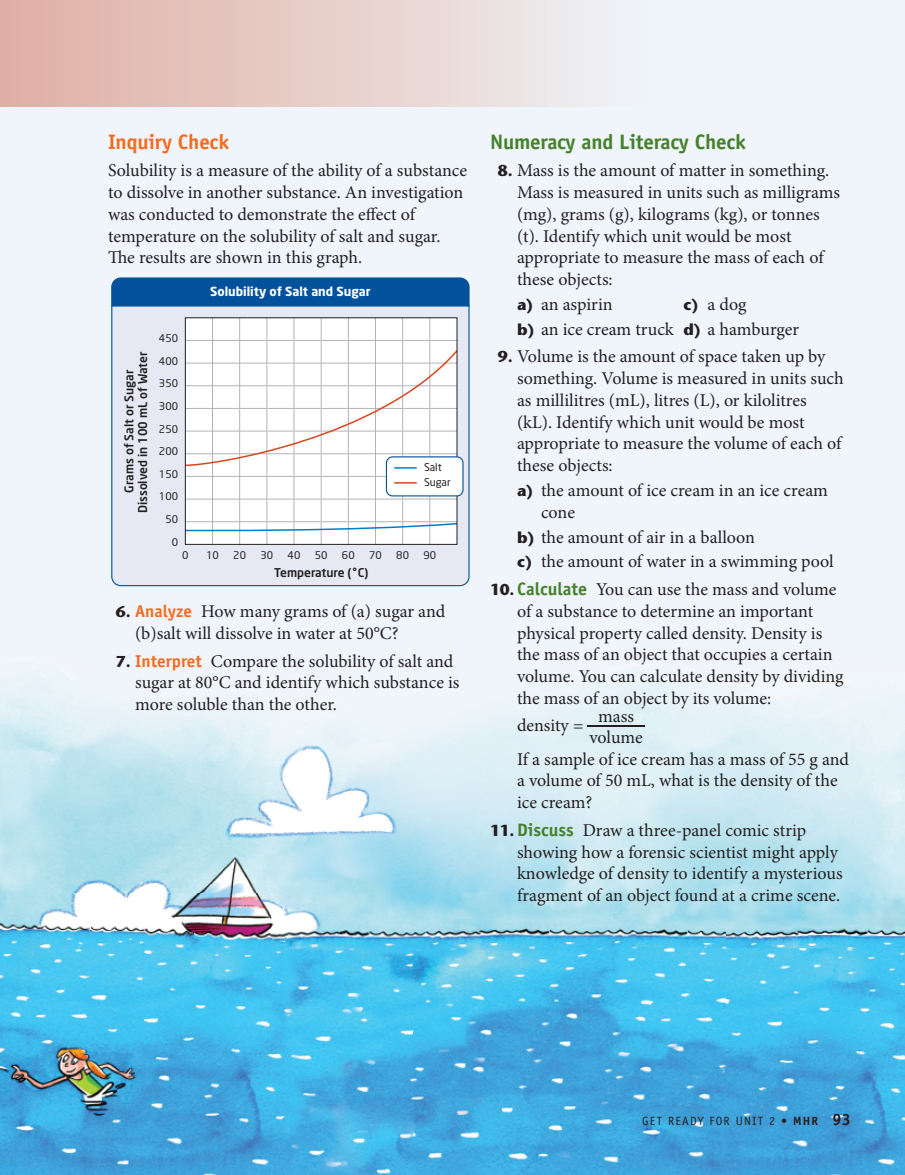
<style>
.page{position:relative;width:905px;height:1175px;background:#fff}
.page>*{position:absolute;margin:0;border:0;box-sizing:border-box;transform-origin:0 0}
.t1{font:700 21px "Officina Sans";letter-spacing:-.01em;color:#45802a}
.t2{font:700 21px "Officina Sans";letter-spacing:-.01em;color:#f36c21}
.t3{font:18px/21.8px "Minion Pro";color:#231f20}
.t4{font:700 12.3px "Neo Sans";color:#fff}
.t5{font:500 12px/13.5px "Neo Sans";color:#231f20;text-align:center}
.t6{font:12px "Officina Sans";letter-spacing:.1em;color:#231f20}
.t7{font:10.5px/22.6px "Neo Sans";color:#231f20;text-align:right}
.s1{font-weight:700;font-size:15px}
.s2{font-family:"Stone Sans";font-weight:700;font-size:15.75px}
.s3{font-family:"Officina Sans";font-weight:700;font-size:17.25px;color:#f36c21}
.s4{font-family:"Officina Sans";font-weight:700;color:#45802a}
.s5{font-weight:700}
.s6{font-weight:700;font-size:16.5px}
</style>
<div class="page">
<div style="left:0;top:0;width:904px;height:1174px;background:#eff5fb"></div>
<div style="left:0;top:0;width:648px;height:107px;background:linear-gradient(to right,#e0aea2,#eff2f6)"></div>
<img style="left:0;top:686px;width:904px;height:488px">
<div style="left:111px;top:307px;width:359px;height:280px;background:#e6e9f4"></div>
<div style="left:185px;top:318px;width:272px;height:226px;background:#fff"></div>
<svg style="left:111px;top:277px;width:359px;height:30px;background:#09569e"></svg>
<hr style="left:185px;top:521px;width:272px;height:1px;background:#b2b3b7">
<hr style="left:185px;top:499px;width:272px;height:1px;background:#b2b3b7">
<hr style="left:185px;top:476px;width:272px;height:1px;background:#b2b3b7">
<hr style="left:185px;top:340px;width:272px;height:1px;background:#b2b3b7">
<hr style="left:212px;top:318px;width:1px;height:226px;background:#b2b3b7">
<hr style="left:239px;top:318px;width:1px;height:226px;background:#b2b3b7">
<hr style="left:266px;top:318px;width:1px;height:226px;background:#b2b3b7">
<hr style="left:294px;top:318px;width:1px;height:226px;background:#b2b3b7">
<hr style="left:321px;top:318px;width:1px;height:226px;background:#b2b3b7">
<hr style="left:348px;top:318px;width:1px;height:226px;background:#b2b3b7">
<hr style="left:375px;top:318px;width:1px;height:226px;background:#b2b3b7">
<hr style="left:402px;top:318px;width:1px;height:226px;background:#b2b3b7">
<hr style="left:429px;top:318px;width:1px;height:226px;background:#b2b3b7">
<svg style="left:184px;top:522px;width:274px;height:10px"></svg>
<div style="left:185px;top:317px;width:272px;height:228px;border:1px solid #231f20"></div>
<div style="left:386px;top:457px;width:77px;height:39px;background:#fff;border-radius:6px"></div>
<div style="left:386px;top:456px;width:77px;height:40px;border:1px solid #01519b;border-radius:6px"></div>
<svg style="left:394px;top:482px;width:23px;height:1px"></svg>
<svg style="left:184px;top:349px;width:275px;height:119px"></svg>
<p class="t2" style="left:108px;top:133px;width:123px">Inquiry Check</p>
<p class="t3" style="left:108px;top:161px;width:360px">Solubility is a measure of the ability of a substance to dissolve in another substance. An investigation was conducted to demonstrate the effect of temperature on the solubility of salt and sugar.<br>The results are shown in this graph.</p>
<p class="t4" style="left:210px;top:287px;width:162px">Solubility of Salt and Sugar</p>
<p class="t5" style="left:123px;top:513px;width:163px;rotate:-90deg">Grams of Salt or Sugar<br>Dissolved in 100 mL of Water</p>
<p class="t7" style="left:159px;top:327px;width:21px">450<br>400<br>350<br>300<br>250<br>200<br>150<br>100<br>50<br>0</p>
<p class="t7" style="left:424px;top:460px;width:28px;line-height:15px;text-align:left">Salt<br>Sugar</p>
<p class="t7" style="left:182px;top:544px;width:8px">0</p>
<p class="t7" style="left:206px;top:544px;width:14px">10</p>
<p class="t7" style="left:233px;top:544px;width:14px">20</p>
<p class="t7" style="left:260px;top:544px;width:14px">30</p>
<p class="t7" style="left:287px;top:544px;width:14px">40</p>
<p class="t7" style="left:315px;top:544px;width:14px">50</p>
<p class="t7" style="left:342px;top:544px;width:14px">60</p>
<p class="t7" style="left:369px;top:544px;width:14px">70</p>
<p class="t7" style="left:396px;top:544px;width:14px">80</p>
<p class="t7" style="left:423px;top:544px;width:14px">90</p>
<p class="t5" style="left:274px;top:567px;width:96px">Temperature (<span class="s1">˚</span>C)</p>
<p class="t3" style="left:135px;top:602px;width:312px;text-indent:-19px"><span class="s2">6.</span> <span class="s3">Analyze</span> How many grams of (a) sugar and (b)salt will dissolve in water at 50°C?</p>
<p class="t3" style="left:135px;top:651px;width:326px;text-indent:-19px"><span class="s2">7.</span> <span class="s3">Interpret</span> Compare the solubility of salt and sugar at 80°C and identify which substance is more soluble than the other.</p>
<p class="t1" style="left:490px;top:133px;width:257px">Numeracy and Literacy Check</p>
<p class="t3" style="left:517px;top:161px;width:324px;text-indent:-19px"><span class="s2">8.</span> Mass is the amount of matter in something.<br>Mass is measured in units such as milligrams (mg), grams (g), kilograms (kg), or tonnes (t). Identify which unit would be most appropriate to measure the mass of each of these objects:</p>
<p class="t3" style="left:517px;top:295px;width:97px"><span class="s2">a)</span> an aspirin</p>
<p class="t3" style="left:517px;top:293px;width:283px;line-height:24.8px;text-indent:166px"><span class="s2">c)</span> a dog<br><span class="s2">b)</span> an ice cream truck <span class="s2">d)</span> a hamburger</p>
<p class="t3" style="left:517px;top:347px;width:328px;text-indent:-19px"><span class="s2">9.</span> Volume is the amount of space taken up by something. Volume is measured in units such as millilitres (mL), litres (L), or kilolitres (kL). Identify which unit would be most appropriate to measure the volume of each of these objects:</p>
<p class="t3" style="left:541px;top:481px;width:288px;text-indent:-24px"><span class="s2">a)</span> the amount of ice cream in an ice cream cone</p>
<p class="t3" style="left:517px;top:526px;width:318px;line-height:24.8px"><span class="s2">b)</span> the amount of air in a balloon<br><span class="s2">c)</span> the amount of water in a swimming pool</p>
<p class="t3" style="left:517px;top:580px;width:328px;text-indent:-27px"><span class="s2">10.</span> <span class="s4">Calculate</span> You can use the mass and volume of a substance to determine an important physical property called density. Density is the mass of an object that occupies a certain volume. You can calculate density by dividing the mass of an object by its volume:</p>
<p class="t3" style="left:517px;top:715px;width:129px">density = <sup>__</sup></p>
<p class="t3" style="left:598px;top:706px;width:37px">mass</p>
<p class="t3" style="left:589px;top:728px;width:55px">volume</p>
<p class="t3" style="left:517px;top:749px;width:333px">If a sample of ice cream has a mass of 55 g and</p>
<p class="t3" style="left:517px;top:771px;width:322px">a volume of 50 mL, what is the density of the</p>
<p class="t3" style="left:517px;top:793px;width:77px">ice cream?</p>
<p class="t3" style="left:517px;top:820px;width:327px;text-indent:-27px"><span class="s2">11.</span> <span class="s4">Discuss</span> Draw a three-panel comic strip showing how a forensic scientist might apply knowledge of density to identify a mysterious fragment of an object found at a crime scene.</p>
<p class="t6" style="left:642px;top:1116px;width:210px">GET READY FOR UNIT 2 <span class="s5">• MHR</span> <span class="s6">93</span></p>
</div>
